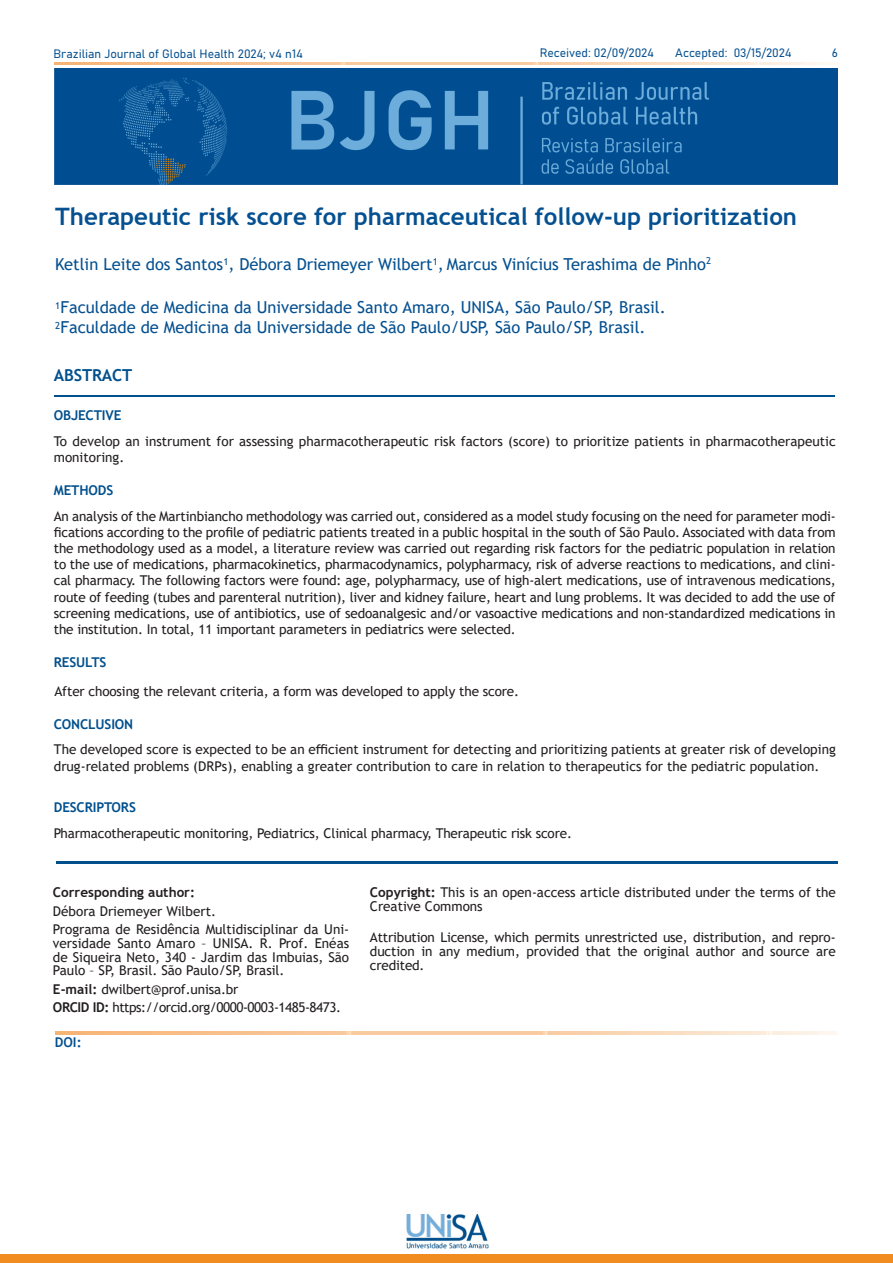
<style>
.page{position:relative;width:893px;height:1263px;background:#fff}
.page>*{position:absolute;margin:0;border:0;box-sizing:border-box;transform-origin:0 0}
.t1{font:700 24px "Trebuchet MS";color:#055090}
.t2{font:16.5px "Trebuchet MS";color:#055090}
.t3{font:700 16.5px "Trebuchet MS";letter-spacing:-.01em;color:#01508e}
.Body_Text{font:13.5px/16.2px "Trebuchet MS";color:#231f20}
.Body_Text-2{font:13.5px "Trebuchet MS";letter-spacing:-.035em;color:#231f20}
.Heading_1{font:700 13.5px "Trebuchet MS";letter-spacing:-.01em;color:#01508e}
.Body_Text-3{font:700 13.5px "Trebuchet MS";color:#231f20}
.Body_Text-4{font:700 13.5px "Trebuchet MS";letter-spacing:-.01em;color:#01508e}
.Heading_1-2{font:700 13.5px "Trebuchet MS";letter-spacing:-.01em;color:#01508d}
.t4{font:700 13.5px "Trebuchet MS";color:#055090}
.t5{font:12px "Bahnschrift";color:#055090}
.s1{font-weight:700}
</style>
<div class="page">
<img style="left:55px;top:62px;width:774px;height:3px">
<div style="left:1px;top:1254px;width:892px;height:9px;background:#f18d20"></div>
<img style="left:406px;top:1214px;width:83px;height:35px">
<img style="left:54px;top:69px;width:784px;height:116px">
<hr style="left:54px;top:395px;width:781px;height:2px;background:#01508e">
<img style="left:56px;top:1032px;width:781px;height:2px">
<img style="left:57px;top:862px;width:780px;height:1px">
<p class="t5" style="left:540px;top:43px;width:116px">Received: 02/09/2024</p>
<p class="t5" style="left:675px;top:43px;width:118px">Accepted: 03/15/2024</p>
<p class="t5" style="left:53px;top:44px;width:251px">Brazilian Journal of Global Health 2024; v4 n14</p>
<p class="t5" style="left:832px;top:44px;width:8px">6</p>
<p class="t1" style="left:55px;top:201px;width:743px">Therapeutic risk score for pharmaceutical follow-up prioritization</p>
<p class="t2" style="left:55px;top:254px;width:657px">Ketlin Leite dos Santos<sup>1</sup>, Débora Driemeyer Wilbert<sup>1</sup>, Marcus Vinícius Terashima de Pinho<sup>2</sup></p>
<p class="t2" style="left:55px;top:297px;width:612px"><sup>1</sup>Faculdade de Medicina da Universidade Santo Amaro, UNISA, São Paulo/SP, Brasil.</p>
<p class="t2" style="left:55px;top:317px;width:592px"><sup>2</sup>Faculdade de Medicina da Universidade de São Paulo/USP, São Paulo/SP, Brasil.</p>
<p class="t3" style="left:54px;top:365px;width:80px">ABSTRACT</p>
<p class="Heading_1-2" style="left:54px;top:407px;width:69px">OBJECTIVE</p>
<p class="Body_Text" style="left:54px;top:433px;width:783px">To develop an instrument for assessing pharmacotherapeutic risk factors (score) to prioritize patients in pharmacotherapeutic monitoring.</p>
<p class="Heading_1" style="left:54px;top:482px;width:61px">METHODS</p>
<p class="Body_Text" style="left:54px;top:508px;width:783px;text-align:justify">An analysis of the Martinbiancho methodology was carried out, considered as a model study focusing on the need for parameter modi&shy;fications according to the profile of pediatric patients treated in a public hospital in the south of São Paulo. Associated with data from the methodology used as a model, a literature review was carried out regarding risk factors for the pediatric population in relation to the use of medications, pharmacokinetics, pharmacodynamics, polypharmacy, risk of adverse reactions to medications, and clini&shy;cal pharmacy. The following factors were found: age, polypharmacy, use of high-alert medications, use of intravenous medications, route of feeding (tubes and parenteral nutrition), liver and kidney failure, heart and lung problems. It was decided to add the use of screening medications, use of antibiotics, use of sedoanalgesic and/or vasoactive medications and non-standardized medications in the institution. In total, 11 important parameters in pediatrics were selected.</p>
<p class="Heading_1" style="left:54px;top:654px;width:54px">RESULTS</p>
<p class="Body_Text" style="left:54px;top:683px;width:466px">After choosing the relevant criteria, a form was developed to apply the score.</p>
<p class="Heading_1" style="left:54px;top:716px;width:81px">CONCLUSION</p>
<p class="Body_Text" style="left:54px;top:741px;width:783px">The developed score is expected to be an efficient instrument for detecting and prioritizing patients at greater risk of developing drug-related problems (DRPs), enabling a greater contribution to care in relation to therapeutics for the pediatric population.</p>
<p class="Body_Text-4" style="left:54px;top:799px;width:84px">DESCRIPTORS</p>
<p class="Body_Text" style="left:54px;top:825px;width:520px">Pharmacotherapeutic monitoring, Pediatrics, Clinical pharmacy, Therapeutic risk score.</p>
<p class="Body_Text-3" style="left:53px;top:884px;width:144px">Corresponding author:</p>
<p class="Body_Text" style="left:53px;top:903px;width:165px">Débora Driemeyer Wilbert.</p>
<p class="Body_Text" style="left:53px;top:922px;width:298px;line-height:14px;text-align:justify">Programa de Residência Multidisciplinar da Uni&shy;versidade Santo Amaro – UNISA. R. Prof. Enéas de Siqueira Neto, 340 - Jardim das Imbuias, São Paulo – SP, Brasil. São Paulo/SP, Brasil.</p>
<p class="Body_Text" style="left:53px;top:981px;width:187px"><span class="s1">E-mail:</span> dwilbert@prof.unisa.br</p>
<p class="Body_Text-2" style="left:53px;top:998px;width:290px"><span class="s1">ORCID ID:</span> https://orcid.org/0000-0003-1485-8473.</p>
<p class="t4" style="left:55px;top:1033px;width:28px">DOI:</p>
<p class="Body_Text" style="left:370px;top:886px;width:467px;line-height:14px"><span class="s1">Copyright:</span> This is an open-access article distributed under the terms of the<br>Creative Commons</p>
<p class="Body_Text" style="left:370px;top:930px;width:467px;line-height:14px;text-align:justify">Attribution License, which permits unrestricted use, distribution, and repro&shy;duction in any medium, provided that the original author and source are credited.</p>
</div>
